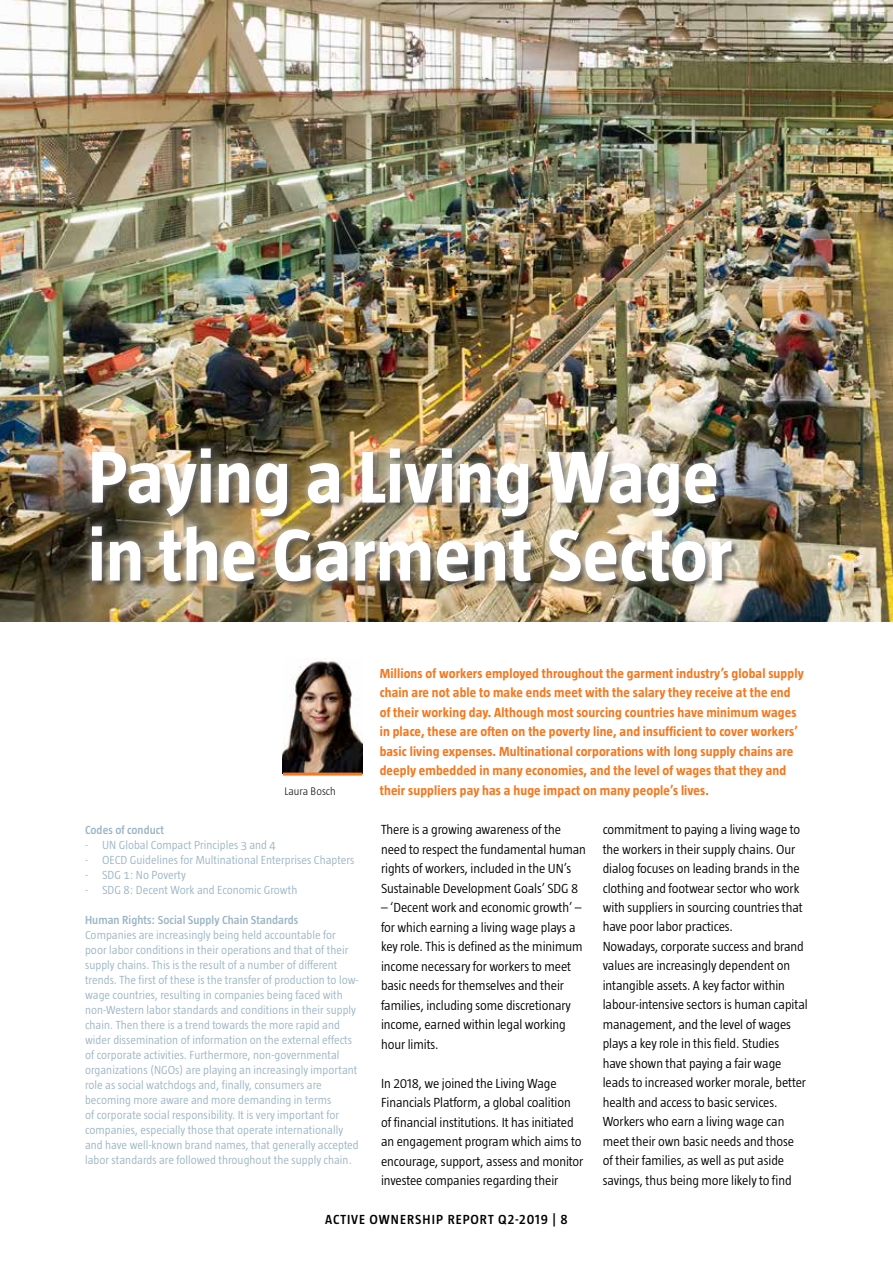
<style>
.page{position:relative;width:893px;height:1263px;background:#fff}
.page>*{position:absolute;margin:0;border:0;box-sizing:border-box;transform-origin:0 0}
.t1{font:700 75px/78px "Taz";letter-spacing:.005em;color:#fff}
.t2{font:300 13.5px/19.5px "Taz";letter-spacing:-.005em;color:#000}
.t3{font:700 13.5px/19.5px "Taz";letter-spacing:.01em;color:#f47920}
.t4{font:600 13.5px "Taz";letter-spacing:.07em;color:#000}
.t5{font:300 12px/15px "Taz";letter-spacing:.005em;color:#9bb5c6}
.t6{font:600 12px "Taz";letter-spacing:.005em;color:#9bb5c6}
.t7{font:300 11.25px "Taz";letter-spacing:.005em;color:#000}
</style>
<div class="page">
<img style="left:0;top:0;width:893px;height:621px">
<div style="left:82px;top:438px;width:659px;height:153px;background:#fff;opacity:.75"></div>
<img style="left:283px;top:659px;width:79px;height:114px">
<hr style="left:283px;top:773px;width:79px;height:3px;background:#f47920">
<h1 class="t1" style="left:88px;top:437px;width:646px">Paying a Living Wage in the Garment Sector</h1>
<p class="t7" style="left:284px;top:785px;width:53px">Laura Bosch</p>
<p class="t6" style="left:85px;top:823px;width:80px">Codes of conduct</p>
<p class="t5" style="left:85px;top:837px;width:192px">- UN Global Compact Principles 3 and 4</p>
<p class="t5" style="left:85px;top:852px;width:271px">- OECD Guidelines for Multinational Enterprises Chapters</p>
<p class="t5" style="left:85px;top:867px;width:102px">- SDG 1: No Poverty</p>
<p class="t5" style="left:85px;top:882px;width:214px">- SDG 8: Decent Work and Economic Growth</p>
<p class="t6" style="left:85px;top:913px;width:215px">Human Rights: Social Supply Chain Standards</p>
<p class="t5" style="left:85px;top:927px;width:275px">Companies are increasingly being held accountable for poor labor conditions in their operations and that of their supply chains. This is the result of a number of different trends. The first of these is the transfer of production to low&shy;wage countries, resulting in companies being faced with non-Western labor standards and conditions in their supply chain. Then there is a trend towards the more rapid and wider dissemination of information on the external effects of corporate activities. Furthermore, non-governmental organizations (NGOs) are playing an increasingly important role as social watchdogs and, finally, consumers are becoming more aware and more demanding in terms<br>of corporate social responsibility. It is very important for companies, especially those that operate internationally and have well-known brand names, that generally accepted labor standards are followed throughout the supply chain.</p>
<p class="t3" style="left:380px;top:663px;width:425px">Millions of workers employed throughout the garment industry’s global supply chain are not able to make ends meet with the salary they receive at the end of their working day. Although most sourcing countries have minimum wages in place, these are often on the poverty line, and insufficient to cover workers’ basic living expenses. Multinational corporations with long supply chains are deeply embedded in many economies, and the level of wages that they and their suppliers pay has a huge impact on many people’s lives.</p>
<p class="t2" style="left:381px;top:820px;width:206px">There is a growing awareness of the need to respect the fundamental human rights of workers, included in the UN’s Sustainable Development Goals’ SDG 8</p>
<p class="t2" style="left:381px;top:898px;width:203px">– ‘Decent work and economic growth’ – for which earning a living wage plays a key role. This is defined as the minimum income necessary for workers to meet basic needs for themselves and their families, including some discretionary income, earned within legal working hour limits.</p>
<p class="t2" style="left:381px;top:1073px;width:204px">In 2018, we joined the Living Wage Financials Platform, a global coalition of financial institutions. It has initiated an engagement program which aims to encourage, support, assess and monitor investee companies regarding their</p>
<p class="t2" style="left:603px;top:819px;width:206px">commitment to paying a living wage to the workers in their supply chains. Our dialog focuses on leading brands in the clothing and footwear sector who work with suppliers in sourcing countries that have poor labor practices.<br>Nowadays, corporate success and brand values are increasingly dependent on intangible assets. A key factor within labour-intensive sectors is human capital management, and the level of wages plays a key role in this field. Studies<br>have shown that paying a fair wage leads to increased worker morale, better health and access to basic services.<br>Workers who earn a living wage can meet their own basic needs and those of their families, as well as put aside savings, thus being more likely to find</p>
<p class="t4" style="left:325px;top:1212px;width:244px">ACTIVE OWNERSHIP REPORT Q2-2019 | 8</p>
</div>
